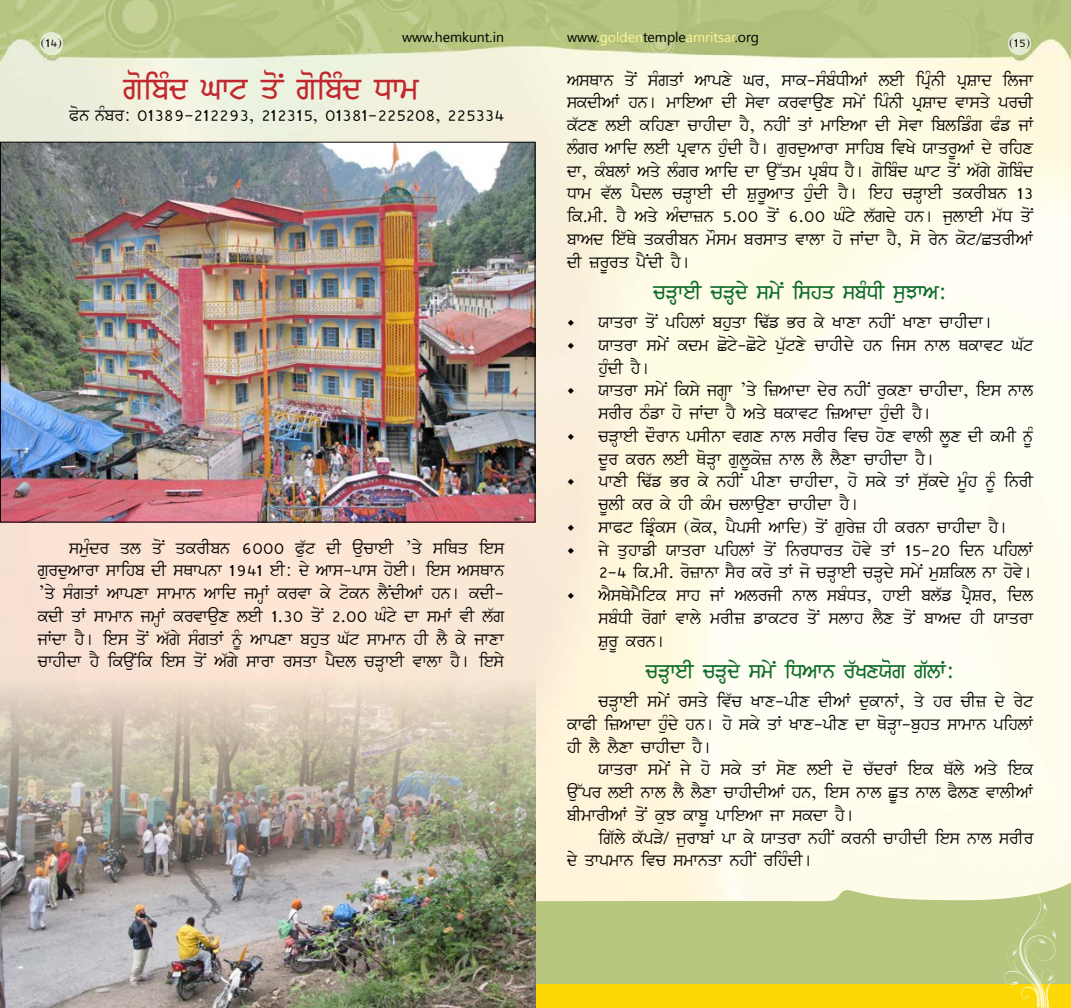
<style>
.page{position:relative;width:1071px;height:1008px;background:#fff}
.page>*{position:absolute;margin:0;border:0;box-sizing:border-box;transform-origin:0 0}
.t1{font:600 31.5px "BA Best";color:#c1272d}
.t2{font:600 21px "BA Best";color:#0d6c29}
.t3{font:17.5px/22.8px "BA Best Normal";color:#000}
.t4{font:14px "Segoe UI";color:#000}
.t5{font:12.25px "BA Best Normal";color:#000}
.s1{color:#fff799}
</style>
<div class="page">
<svg style="left:536px;top:883px;width:535px;height:102px;background:#c3cf8e"></svg>
<div style="left:40px;top:32px;width:23px;height:23px;background:#e5ebd4;border-radius:50%"></div>
<div style="left:1008px;top:32px;width:23px;height:23px;background:#e5ead2;border-radius:50%"></div>
<div style="left:536px;top:985px;width:535px;height:23px;background:#fed804"></div>
<svg style="left:1003px;top:882px;width:55px;height:126px;background:#ced27e"></svg>
<img style="left:0;top:662px;width:536px;height:346px">
<img style="left:2px;top:144px;width:532px;height:377px">
<p class="t4" style="left:402px;top:28px;width:103px">www.hemkunt.in</p>
<p class="t4" style="left:567px;top:28px;width:194px">www.<span class="s1">golden</span>temple<span class="s1">amritsar</span>.org</p>
<p class="t5" style="left:1009px;top:35px;width:22px">(15)</p>
<h1 class="t1" style="left:124px;top:69px;width:296px">GOIBMD GWT QON GOIBMD DWM</h1>
<p class="t3" style="left:69px;top:105px;width:436px">PON NMBR: 01389-212293, 212315, 01381-225208, 225334</p>
<p class="t5" style="left:41px;top:35px;width:22px">(14)</p>
<p class="t3" style="left:567px;top:70px;width:468px;text-align:justify">ASQWN QON SMGQW AWPXY GR, SWK-SMBMDIAW LEI IPRMNI PRSWD ILJW SKDIAW HN[ MWIEAW DI SYVW KRVWAUX SMYN IPMNI PRSWD VWSQYPRCI K`TX LEI KIHXW CWHIDW HY, NHIN QW MWIEAW DI SYVW IBLIFMG PMF JW LMGR AWID LEI PRVWN HUMDI HY[ GURDUAWRW SWIHB IVKYXWQRUAW DYRIHX DW, KMBLW AQYLMGR AWID DW AU~QM PRBMD HY[ GOIBMD GWT QON A`GYGOIBMD DWM V`L PYDL CVHWEI DI SURUAWQ HUMDI HY[ IEH CVHWEI QKRIBN 13<br>IK.MI. HYAQYAMDWZN 5.00 QON 6.00 GMTYL`GDYHN[ JULWEI M`D QON BWAD IE`QYQKRIBN MOSM BRSWQ VWLW HO JWDW HY, SO RYN KOT/CQRIAW DI ZRURQ PYNDI HY[</p>
<p class="t2" style="left:654px;top:279px;width:294px">CVHWEI CVHDYSMYN ISHQ SBMDI SUJWA:</p>
<p class="t3" style="left:567px;top:312px;width:428px">• XWQRW QON PIHLW BHUQW IF`F BR KYKWXW NHIN KWXW CWHIDW[</p>
<p class="t3" style="left:598px;top:335px;width:436px;text-indent:-32px">• XWQRW SMYN KDM COTY-COTYPU`TXYCWHIDYHN IJS NWL QKWVT G`T<br>HUMDI HY[</p>
<p class="t3" style="left:598px;top:380px;width:436px;text-indent:-32px">• XWQRW SMYN IKSYJGHW ’QYIZAWDW DYR NHIN RUKXW CWHIDW, IES NWL<br>SRIR TMFW HO JWDW HYAQYQKWVT IZAWDW HUMDI HY[</p>
<p class="t3" style="left:598px;top:426px;width:436px;text-indent:-32px">• CVHWEI DORWN PSINW VGX NWL SRIR IVC HOX VWLI LUX DI KMI NUM<br>DUR KRN LEI QOVHW GULUKOZ NWL LYLYXW CWHIDW HY[</p>
<p class="t3" style="left:598px;top:471px;width:436px;text-indent:-32px">• PWXI IF`F BR KYNHIN PIXW CWHIDW, HO SKYQW SU`KDYMUMH NMU INRI<br>CULI KR KYHI KMM CLWAUXW CWHIDW HY[</p>
<p class="t3" style="left:567px;top:517px;width:443px">• SWPT IFRMKS (KOK, PYPSI AWID) QON GURYZ HI KRNW CWHIDW HY[</p>
<p class="t3" style="left:567px;top:540px;width:468px;text-align:right">• JYQUHWFI XWQRW PIHLW QON INRDWRQ HOVYQW 15-20 IDN PIHLW<br>2-4 IK.MI. ROZWNW SYR KRO QW JO CVHWEI CVHDYSMYN MUSIKL NW HOVY[</p>
<p class="t3" style="left:598px;top:585px;width:436px;text-align:justify;text-indent:-32px">• AYSQYMYITK SWH JW ALRJI NWL SBMDQ, HWEI BL`F PRYSR, IDL SBMDI ROGW VWLYMRIZ FWKTR QON SLWH LYX QON BWAD HI XWQRW SURU KRN[</p>
<p class="t2" style="left:646px;top:658px;width:310px">CVHWEI CVHDYSMYN IDAWN R`KXXOG G`LW:</p>
<p class="t3" style="left:567px;top:691px;width:468px;text-align:justify;text-indent:32px">CVHWEI SMYN RSQYIV`C KWX-PIX DIAW DUKWNW, QYHR CIZ DYRYT KWPI IZAWDW HUMDYHN[ HO SKYQW KWX-PIX DW QOVHW-BUHQ SWMWN PIHLW HI LYLYXW CWHIDW HY[</p>
<p class="t3" style="left:567px;top:759px;width:468px;text-align:justify;text-indent:32px">XWQRW SMYN JY HO SKY QW SOX LEI DO C`DRW IEK Q`LY AQY IEK AU~PR LEI NWL LYLYXW CWHIDIAW HN, IES NWL CUQ NWL PYLX VWLIAW BIMWRIAW QON KUJ KWBU PWIEAW JW SKDW HY[</p>
<p class="t3" style="left:567px;top:828px;width:468px;text-indent:32px">IG`LYK`PVY/ JURWBW PW KYXWQRW NHIN KRNI CWHIDI IES NWL SRIR<br>DYQWPMWN IVC SMWNQW NHIN RIHMDI[</p>
<p class="t3" style="left:38px;top:538px;width:477px;text-indent:32px">SMUMDR QL QON QKRIBN 6000 PU`T DI AUCWEI ’QY SIQQ IES GURDUAWRW SWIHB DI SQWPNW 1941 EI: DYAWS-PWS HOEI[ IES ASQWN ’QYSMGQW AWPXW SWMWN AWID JMHW KRVW KYTOKN LYNDIAW HN[ KDI-KDI QW SWMWN JMHW KRVWAUX LEI 1.30 QON 2.00 GMTYDW SMW VI L`G JWDW HY[ IES QON A`GYSMGQW Ƒ AWPXW BHUQ G`T SWMWN HI LYKYJWXW CWHIDW HYIKAUNIK IES QON A`GYSWRW RSQW PYDL CVHWEI VWLW HY[ IESY</p>
</div>
